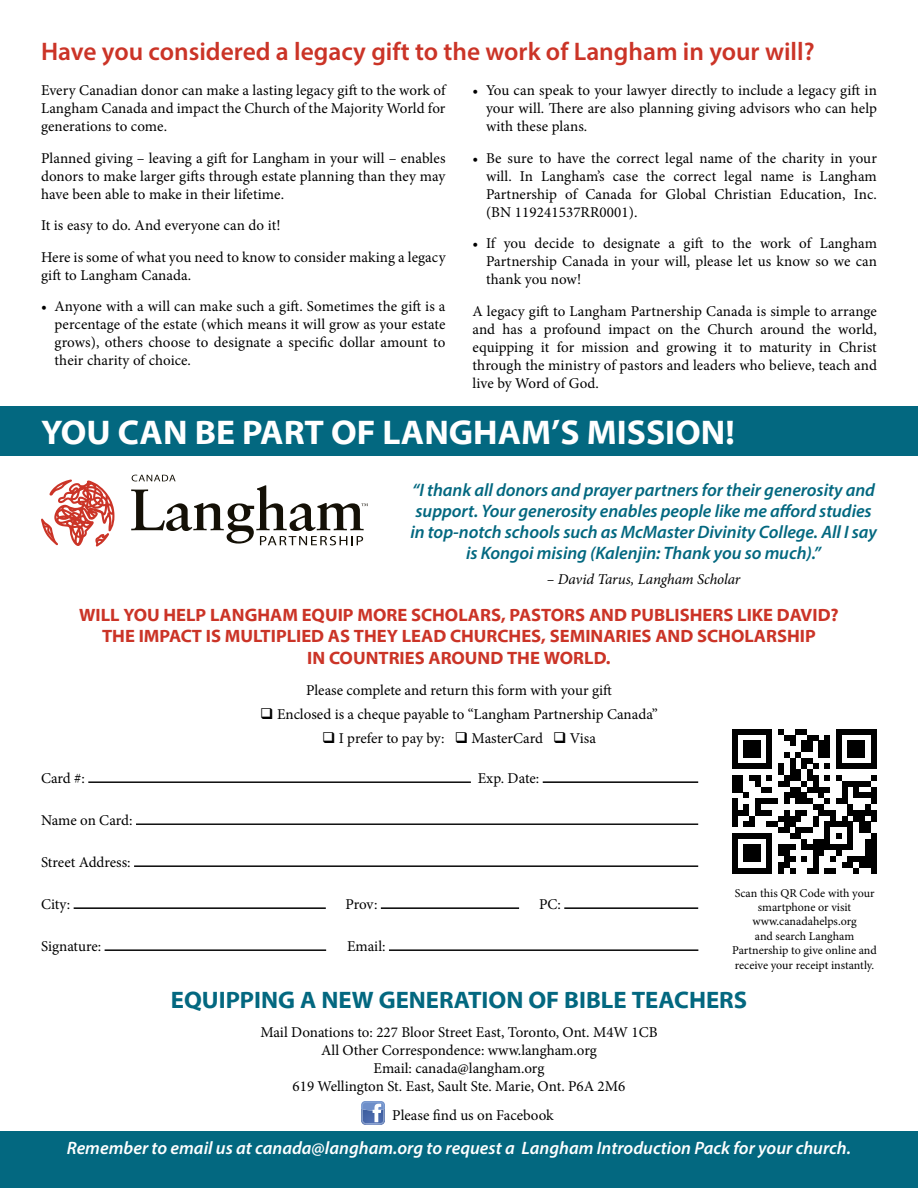
<style>
.page{position:relative;width:918px;height:1188px;background:#fff}
.page>*{position:absolute;margin:0;border:0;box-sizing:border-box;transform-origin:0 0}
.t1{font:700 34.5px "Myriad Web Pro";color:#fff}
.t2{font:600 25.5px "Myriad Pro";color:#cb3427}
.t3{font:700 24px "Myriad Web Pro";color:#036880}
.t4{font:italic 600 18px/21px "Myriad Pro";letter-spacing:-.005em;color:#036880;text-align:center}
.t5{font:700 18px/21.6px "Myriad Web Pro";color:#cb3427;text-align:center}
.t6{font:italic 600 18px "Myriad Pro";color:#fff}
.t7{font:15px/18px "Minion Pro";color:#000;text-align:justify}
.t8{font:italic 15px "Minion Pro";letter-spacing:-.005em;color:#000}
.t9{font:12px/14.4px "Minion Pro";letter-spacing:-.005em;color:#000;text-align:center}
</style>
<div class="page">
<svg style="left:41px;top:479px;width:73px;height:68px"></svg>
<svg style="left:131px;top:475px;width:237px;height:70px"></svg>
<svg style="left:732px;top:729px;width:144px;height:145px"></svg>
<hr style="left:88px;top:781px;width:383px;height:2px;background:#000">
<hr style="left:543px;top:781px;width:155px;height:2px;background:#000">
<hr style="left:136px;top:824px;width:562px;height:1px;background:#000">
<hr style="left:134px;top:865px;width:564px;height:2px;background:#000">
<hr style="left:74px;top:907px;width:252px;height:2px;background:#000">
<hr style="left:381px;top:907px;width:138px;height:2px;background:#000">
<hr style="left:564px;top:907px;width:134px;height:2px;background:#000">
<hr style="left:105px;top:949px;width:221px;height:2px;background:#000">
<hr style="left:389px;top:949px;width:309px;height:2px;background:#000">
<svg style="left:361px;top:1101px;width:24px;height:24px"></svg>
<div style="left:0;top:407px;width:918px;height:49px;background:#036880"></div>
<div style="left:0;top:1132px;width:918px;height:56px;background:#036880"></div>
<h2 class="t2" style="left:41px;top:35px;width:775px">Have you considered a legacy gift to the work of Langham in your will?</h2>
<p class="t7" style="left:41px;top:81px;width:406px">Every Canadian donor can make a lasting legacy gift to the work of Langham Canada and impact the Church of the Majority World for generations to come.</p>
<p class="t7" style="left:41px;top:149px;width:406px">Planned giving – leaving a gift for Langham in your will – enables donors to make larger gifts through estate planning than they may have been able to make in their lifetime.</p>
<p class="t7" style="left:41px;top:210px;width:406px;line-height:31.5px">It is easy to do. And everyone can do it!<br>Here is some of what you need to know to consider making a legacy</p>
<p class="t7" style="left:41px;top:266px;width:152px">gift to Langham Canada.</p>
<p class="t7" style="left:55px;top:297px;width:393px;text-indent:-14px">• Anyone with a will can make such a gift. Sometimes the gift is a percentage of the estate (which means it will grow as your estate grows), others choose to designate a specific dollar amount to their charity of choice.</p>
<p class="t7" style="left:486px;top:81px;width:392px;text-indent:-14px">• You can speak to your lawyer directly to include a legacy gift in your will. There are also planning giving advisors who can help with these plans.</p>
<p class="t7" style="left:486px;top:149px;width:392px;text-indent:-14px">• Be sure to have the correct legal name of the charity in your will. In Langham’s case the correct legal name is Langham Partnership of Canada for Global Christian Education, Inc. (BN 119241537RR0001).</p>
<p class="t7" style="left:486px;top:234px;width:393px;text-indent:-14px">• If you decide to designate a gift to the work of Langham Partnership Canada in your will, please let us know so we can thank you now!</p>
<p class="t7" style="left:472px;top:302px;width:406px">A legacy gift to Langham Partnership Canada is simple to arrange and has a profound impact on the Church around the world, equipping it for mission and growing it to maturity in Christ through the ministry of pastors and leaders who believe, teach and live by Word of God.</p>
<h1 class="t1" style="left:41px;top:413px;width:695px">YOU CAN BE PART OF LANGHAM’S MISSION!</h1>
<p class="t4" style="left:410px;top:479px;width:468px">“I thank all donors and prayer partners for their generosity and support. Your generosity enables people like me afford studies in top-notch schools such as McMaster Divinity College. All I say is Kongoi mising (Kalenjin: Thank you so much).”</p>
<p class="t8" style="left:547px;top:569px;width:195px">– David Tarus, Langham Scholar</p>
<p class="t5" style="left:79px;top:604px;width:761px">WILL YOU HELP LANGHAM EQUIP MORE SCHOLARS, PASTORS AND PUBLISHERS LIKE DAVID?<br>THE IMPACT IS MULTIPLIED AS THEY LEAD CHURCHES, SEMINARIES AND SCHOLARSHIP<br>IN COUNTRIES AROUND THE WORLD.</p>
<p class="t7" style="left:306px;top:681px;width:307px">Please complete and return this form with your gift</p>
<p class="t7" style="left:260px;top:705px;width:399px">❑ Enclosed is a cheque payable to “Langham Partnership Canada”</p>
<p class="t7" style="left:322px;top:729px;width:275px">❑ I prefer to pay by: ❑ MasterCard ❑ Visa</p>
<p class="t7" style="left:41px;top:769px;width:45px">Card #:</p>
<p class="t7" style="left:478px;top:769px;width:63px">Exp. Date:</p>
<p class="t7" style="left:41px;top:811px;width:93px">Name on Card:</p>
<p class="t7" style="left:41px;top:853px;width:91px">Street Address:</p>
<p class="t7" style="left:41px;top:895px;width:31px">City:</p>
<p class="t7" style="left:346px;top:895px;width:33px">Prov:</p>
<p class="t7" style="left:539px;top:895px;width:23px">PC:</p>
<p class="t7" style="left:41px;top:937px;width:62px">Signature:</p>
<p class="t7" style="left:347px;top:937px;width:40px">Email:</p>
<p class="t9" style="left:732px;top:886px;width:146px">Scan this QR Code with your smartphone or visit www.canadahelps.org<br>and search Langham<br>Partnership to give online and receive your receipt instantly.</p>
<h3 class="t3" style="left:171px;top:987px;width:578px">EQUIPPING A NEW GENERATION OF BIBLE TEACHERS</h3>
<p class="t7" style="left:260px;top:1023px;width:399px;text-align:center">Mail Donations to: 227 Bloor Street East, Toronto, Ont. M4W 1CB All Other Correspondence: www.langham.org<br>Email: canada@langham.org<br>619 Wellington St. East, Sault Ste. Marie, Ont. P6A 2M6</p>
<p class="t7" style="left:392px;top:1106px;width:163px">Please find us on Facebook</p>
<p class="t6" style="left:67px;top:1136px;width:786px">Remember to email us at canada@langham.org to request a Langham Introduction Pack for your church.</p>
</div>
